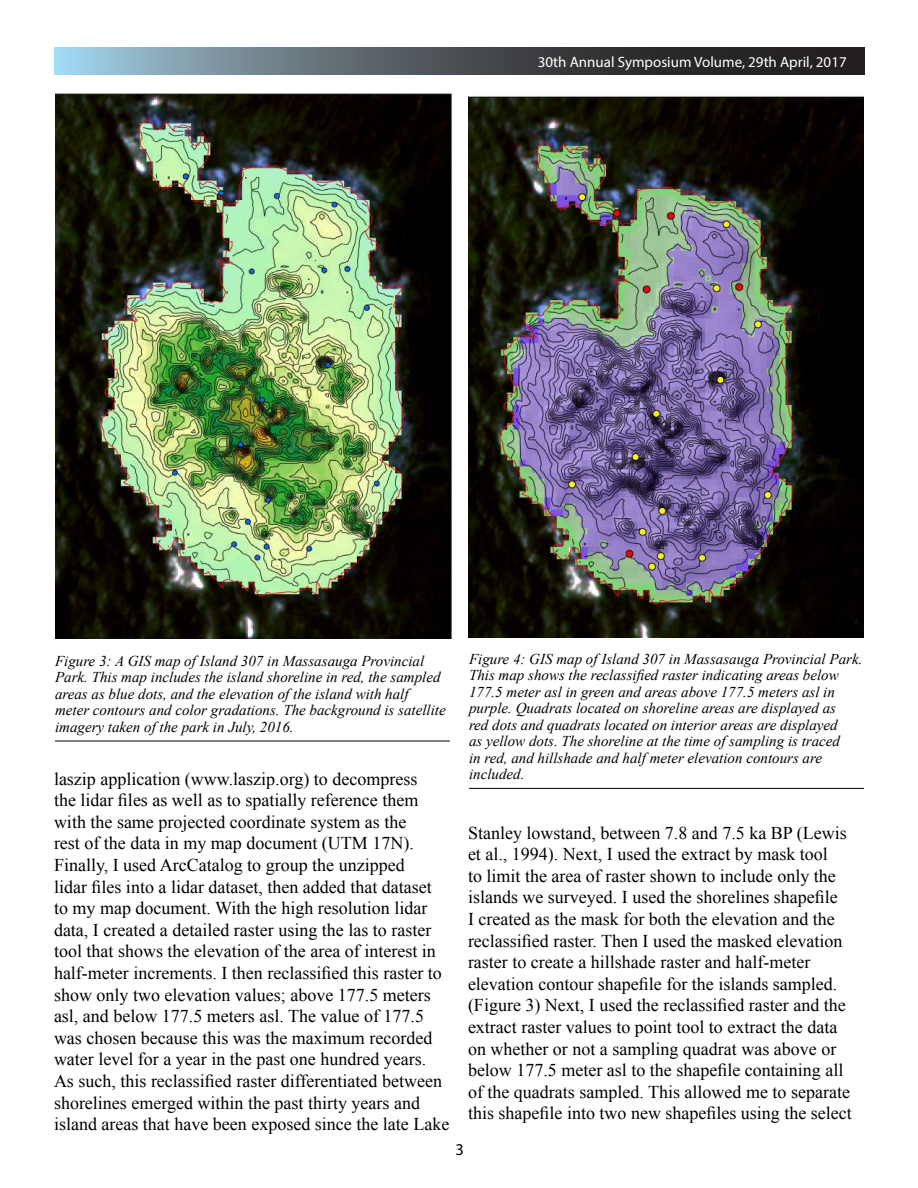
<style>
.page{position:relative;width:918px;height:1188px;background:#fff}
.page>*{position:absolute;margin:0;border:0;box-sizing:border-box;transform-origin:0 0}
.t1{font:18px/21.6px "Times New Roman";color:#000}
.t2{font:16.5px "Myriad Pro";color:#000}
.t3{font:italic 15px/16.5px "Times New Roman";color:#000}
.t4{font:15px "Myriad Pro";color:#fff}
</style>
<div class="page">
<img style="left:55px;top:48px;width:810px;height:26px">
<img style="left:55px;top:94px;width:396px;height:545px">
<hr style="left:55px;top:741px;width:395px;height:1px;background:#000">
<img style="left:468px;top:96px;width:396px;height:541px">
<hr style="left:469px;top:788px;width:395px;height:1px;background:#000">
<p class="t4" style="left:538px;top:56px;width:310px">30th Annual Symposium Volume, 29th April, 2017</p>
<p class="t3" style="left:55px;top:654px;width:392px">Figure 3: A GIS map of Island 307 in Massasauga Provincial Park. This map includes the island shoreline in red, the sampled areas as blue dots, and the elevation of the island with half meter contours and color gradations. The background is satellite imagery taken of the park in July, 2016.</p>
<p class="t3" style="left:469px;top:652px;width:395px">Figure 4: GIS map of Island 307 in Massasauga Provincial Park.<br>This map shows the reclassified raster indicating areas below 177.5 meter asl in green and areas above 177.5 meters asl in purple. Quadrats located on shoreline areas are displayed as<br>red dots and quadrats located on interior areas are displayed<br>as yellow dots. The shoreline at the time of sampling is traced<br>in red, and hillshade and half meter elevation contours are included.</p>
<p class="t1" style="left:54px;top:768px;width:397px">laszip application (www.laszip.org) to decompress<br>the lidar files as well as to spatially reference them with the same projected coordinate system as the<br>rest of the data in my map document (UTM 17N).<br>Finally, I used ArcCatalog to group the unzipped<br>lidar files into a lidar dataset, then added that dataset to my map document. With the high resolution lidar data, I created a detailed raster using the las to raster tool that shows the elevation of the area of interest in half-meter increments. I then reclassified this raster to show only two elevation values; above 177.5 meters asl, and below 177.5 meters asl. The value of 177.5 was chosen because this was the maximum recorded water level for a year in the past one hundred years.<br>As such, this reclassified raster differentiated between shorelines emerged within the past thirty years and island areas that have been exposed since the late Lake</p>
<p class="t1" style="left:468px;top:822px;width:385px">Stanley lowstand, between 7.8 and 7.5 ka BP (Lewis et al., 1994). Next, I used the extract by mask tool<br>to limit the area of raster shown to include only the islands we surveyed. I used the shorelines shapefile<br>I created as the mask for both the elevation and the reclassified raster. Then I used the masked elevation raster to create a hillshade raster and half-meter elevation contour shapefile for the islands sampled. (Figure 3) Next, I used the reclassified raster and the extract raster values to point tool to extract the data on whether or not a sampling quadrat was above or below 177.5 meter asl to the shapefile containing all of the quadrats sampled. This allowed me to separate this shapefile into two new shapefiles using the select</p>
<p class="t2" style="left:456px;top:1144px;width:10px">3</p>
</div>
